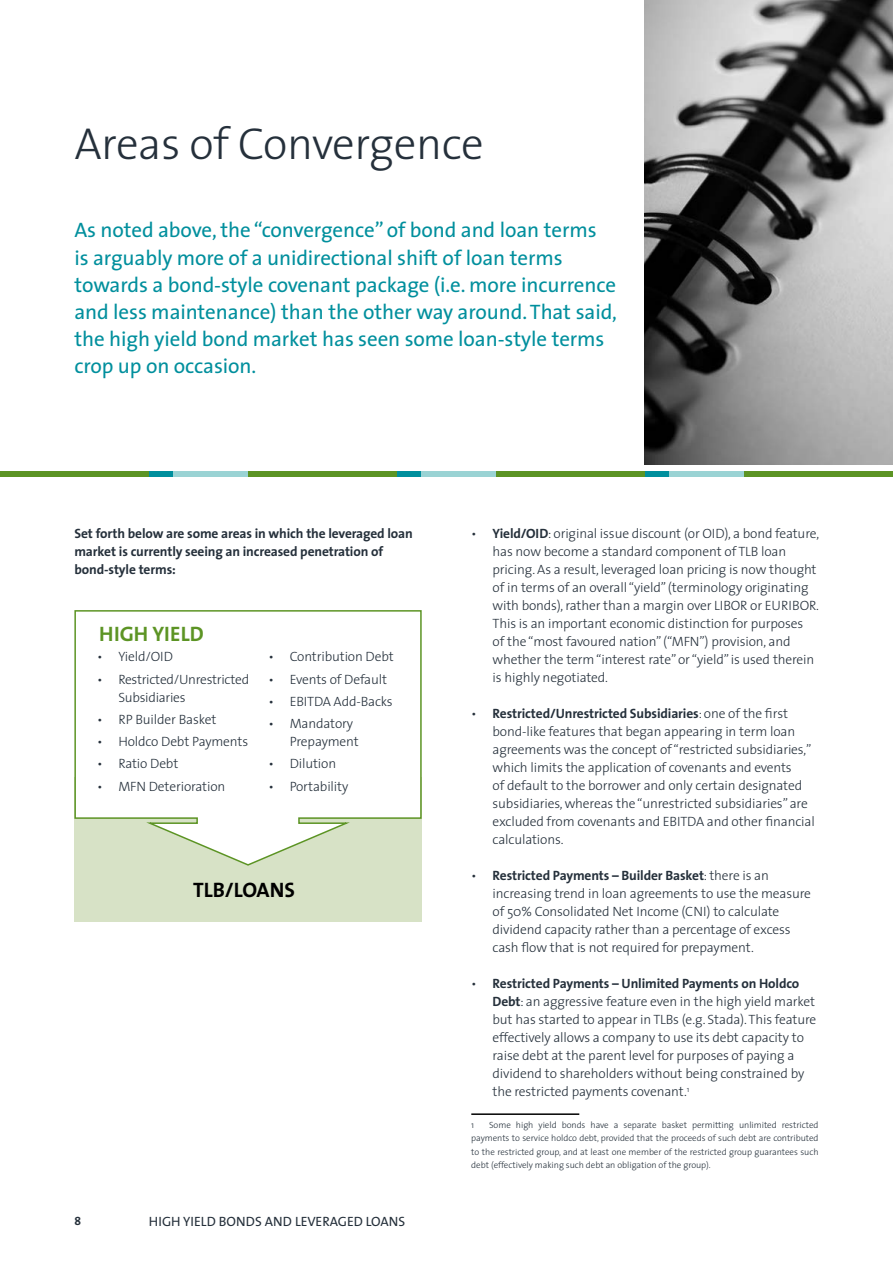
<style>
.page{position:relative;width:893px;height:1263px;background:#fff}
.page>*{position:absolute;margin:0;border:0;box-sizing:border-box;transform-origin:0 0}
.t1{font:300 45px "The Sans";letter-spacing:-.01em;color:#25303b}
.t2{font:21px/27px "The Sans";letter-spacing:-.005em;color:#008f9d}
.t3{font:21px "The Sans Bold Caps";letter-spacing:-.005em;color:#000}
.t4{font:21px "The Sans Bold Caps";color:#5c9424}
.t5{font:300 13.5px/18px "The Sans";letter-spacing:-.01em;color:#25303b}
.t6{font:700 13.5px/18px "The Sans";letter-spacing:-.01em;color:#25303b}
.t7{font:13.5px "The Sans Caps";color:#25303b}
.t8{font:12px "The Sans Bold Caps";color:#25303b}
.t9{font:300 9px/13.5px "The Sans";letter-spacing:-.005em;color:#25303b;text-align:justify}
.s1{font-weight:700}
</style>
<div class="page">
<img style="left:645px;top:0;width:248px;height:465px">
<div style="left:74px;top:777px;width:348px;height:144px;background:#d7e2c6"></div>
<svg style="left:74px;top:610px;width:348px;height:256px"></svg>
<hr style="left:471px;top:1113px;width:108px;height:2px;background:#000">
<div style="left:0;top:471px;width:149px;height:6px;background:#5c9424"></div>
<div style="left:248px;top:471px;width:149px;height:6px;background:#5c9424"></div>
<div style="left:496px;top:471px;width:149px;height:6px;background:#5c9424"></div>
<div style="left:744px;top:471px;width:149px;height:6px;background:#5c9424"></div>
<div style="left:149px;top:471px;width:25px;height:6px;background:#008f9d"></div>
<div style="left:397px;top:471px;width:25px;height:6px;background:#008f9d"></div>
<div style="left:645px;top:471px;width:25px;height:6px;background:#008f9d"></div>
<div style="left:174px;top:471px;width:74px;height:6px;background:#9ad3d4"></div>
<div style="left:422px;top:471px;width:74px;height:6px;background:#9ad3d4"></div>
<div style="left:670px;top:471px;width:74px;height:6px;background:#9ad3d4"></div>
<h1 class="t1" style="left:74px;top:114px;width:411px">Areas of Convergence</h1>
<p class="t2" style="left:74px;top:217px;width:544px">As noted above, the “convergence” of bond and loan terms<br>is arguably more of a unidirectional shift of loan terms towards a bond-style covenant package (i.e. more incurrence and less maintenance) than the other way around. That said, the high yield bond market has seen some loan-style terms crop up on occasion.</p>
<p class="t6" style="left:74px;top:525px;width:340px">Set forth below are some areas in which the leveraged loan market is currently seeing an increased penetration of bond-style terms:</p>
<h2 class="t4" style="left:99px;top:620px;width:106px">HIGH YIELD</h2>
<p class="t5" style="left:97px;top:648px;width:77px">• Yield/OID</p>
<p class="t5" style="left:118px;top:670px;width:132px;text-indent:-21px">• Restricted/Unrestricted<br>Subsidiaries</p>
<p class="t5" style="left:97px;top:710px;width:121px">• RP Builder Basket</p>
<p class="t5" style="left:97px;top:733px;width:153px">• Holdco Debt Payments</p>
<p class="t5" style="left:97px;top:755px;width:83px">• Ratio Debt</p>
<p class="t5" style="left:97px;top:777px;width:130px">• MFN Deterioration</p>
<p class="t5" style="left:268px;top:648px;width:127px">• Contribution Debt</p>
<p class="t5" style="left:268px;top:670px;width:120px">• Events of Default</p>
<p class="t5" style="left:268px;top:692px;width:126px">• EBITDA Add-Backs</p>
<p class="t5" style="left:290px;top:715px;width:71px;text-indent:-21px">• Mandatory<br>Prepayment</p>
<p class="t5" style="left:268px;top:755px;width:69px">• Dilution</p>
<p class="t5" style="left:268px;top:777px;width:81px">• Portability</p>
<h2 class="t3" style="left:193px;top:876px;width:103px">TLB/LOANS</h2>
<p class="t8" style="left:74px;top:1213px;width:8px">8</p>
<p class="t7" style="left:149px;top:1212px;width:258px">HIGH YIELD BONDS AND LEVERAGED LOANS</p>
<p class="t5" style="left:493px;top:525px;width:328px;text-indent:-21px">• <span class="s1">Yield/OID</span>: original issue discount (or OID), a bond feature, has now become a standard component of TLB loan pricing. As a result, leveraged loan pricing is now thought of in terms of an overall “yield” (terminology originating with bonds), rather than a margin over LIBOR or EURIBOR.<br>This is an important economic distinction for purposes<br>of the “most favoured nation” (“MFN”) provision, and whether the term “interest rate” or “yield” is used therein is highly negotiated.</p>
<p class="t5" style="left:493px;top:705px;width:324px;text-indent:-21px">• <span class="s1">Restricted/Unrestricted Subsidiaries</span>: one of the first bond-like features that began appearing in term loan agreements was the concept of “restricted subsidiaries,” which limits the application of covenants and events<br>of default to the borrower and only certain designated subsidiaries, whereas the “unrestricted subsidiaries” are excluded from covenants and EBITDA and other financial calculations.</p>
<p class="t5" style="left:493px;top:867px;width:320px;text-indent:-21px">• <span class="s1">Restricted Payments – Builder Basket</span>: there is an increasing trend in loan agreements to use the measure of 50% Consolidated Net Income (CNI) to calculate dividend capacity rather than a percentage of excess cash flow that is not required for prepayment.</p>
<p class="t5" style="left:493px;top:975px;width:325px;text-indent:-21px">• <span class="s1">Restricted Payments – Unlimited Payments on Holdco Debt</span>: an aggressive feature even in the high yield market but has started to appear in TLBs (e.g. Stada). This feature effectively allows a company to use its debt capacity to raise debt at the parent level for purposes of paying a dividend to shareholders without being constrained by the restricted payments covenant.<sup>1</sup></p>
<p class="t9" style="left:471px;top:1118px;width:5px">1</p>
<p class="t9" style="left:471px;top:1118px;width:349px;text-indent:18px">Some high yield bonds have a separate basket permitting unlimited restricted payments to service holdco debt, provided that the proceeds of such debt are contributed to the restricted group, and at least one member of the restricted group guarantees such debt (effectively making such debt an obligation of the group).</p>
</div>
